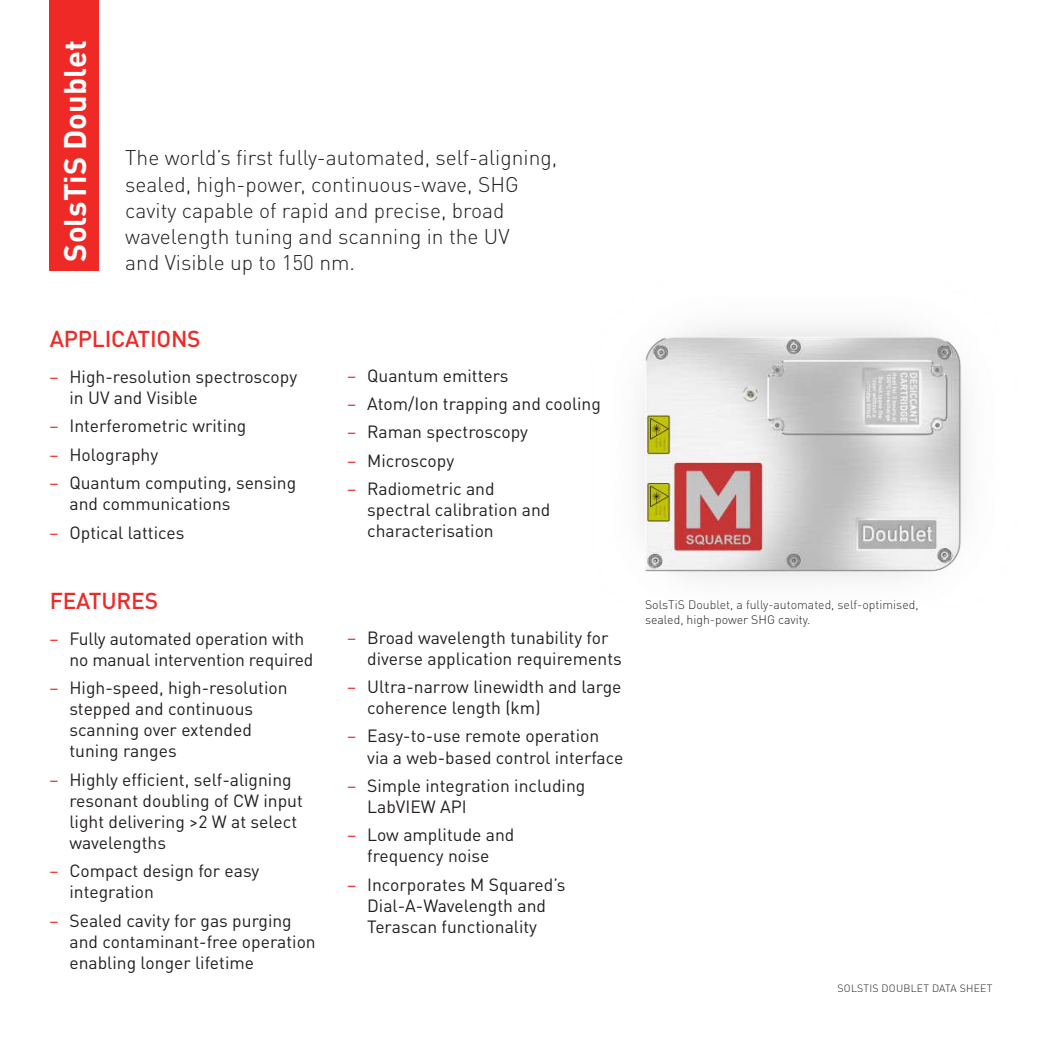
<style>
.page{position:relative;width:1042px;height:1042px;background:#fff}
.page>*{position:absolute;margin:0;border:0;box-sizing:border-box;transform-origin:0 0}
.t1{font:700 30.8px "DINOT";color:#fff}
.t2{font:500 22.75px "DINOT";letter-spacing:-.01em;color:#ee2926}
.t3{font:300 21px/26.2px "DINOT";color:#231f20}
.t4{font:17.5px/21px "DINOT";color:#231f20}
.t5{font:300 12.25px/14.7px "DINOT";color:#231f20}
.t6{font:300 10.5px "DINOT";letter-spacing:.02em;color:#231f20}
.s1{color:#ee2926}
</style>
<div class="page">
<div style="left:50px;top:0;width:49px;height:270px;background:#ee2926"></div>
<img style="left:641px;top:326px;width:325px;height:254px">
<h1 class="t1" style="left:55px;top:262px;width:223px;rotate:-90deg">SolsTiS Doublet</h1>
<p class="t3" style="left:125px;top:144px;width:433px">The world’s first fully-automated, self-aligning, sealed, high-power, continuous-wave, SHG cavity capable of rapid and precise, broad wavelength tuning and scanning in the UV<br>and Visible up to 150 nm.</p>
<h2 class="t2" style="left:50px;top:324px;width:152px">APPLICATIONS</h2>
<p class="t4" style="left:69px;top:366px;width:229px;text-indent:-20px"><span class="s1">–</span> High-resolution spectroscopy in UV and Visible</p>
<p class="t4" style="left:50px;top:415px;width:198px"><span class="s1">–</span> Interferometric writing</p>
<p class="t4" style="left:50px;top:443px;width:110px"><span class="s1">–</span> Holography</p>
<p class="t4" style="left:69px;top:472px;width:228px;text-indent:-20px"><span class="s1">–</span> Quantum computing, sensing and communications</p>
<p class="t4" style="left:50px;top:521px;width:136px"><span class="s1">–</span> Optical lattices</p>
<h2 class="t2" style="left:50px;top:586px;width:110px">FEATURES</h2>
<p class="t4" style="left:69px;top:628px;width:245px;text-indent:-20px"><span class="s1">–</span> Fully automated operation with no manual intervention required</p>
<p class="t4" style="left:69px;top:677px;width:220px;text-indent:-20px"><span class="s1">–</span> High-speed, high-resolution stepped and continuous scanning over extended tuning ranges</p>
<p class="t4" style="left:69px;top:769px;width:235px;text-indent:-20px"><span class="s1">–</span> Highly efficient, self-aligning resonant doubling of CW input light delivering &gt;2 W at select wavelengths</p>
<p class="t4" style="left:69px;top:860px;width:191px;text-indent:-20px"><span class="s1">–</span> Compact design for easy integration</p>
<p class="t4" style="left:69px;top:909px;width:248px;text-indent:-20px"><span class="s1">–</span> Sealed cavity for gas purging and contaminant-free operation enabling longer lifetime</p>
<p class="t4" style="left:347px;top:364px;width:163px"><span class="s1">–</span> Quantum emitters</p>
<p class="t4" style="left:347px;top:393px;width:255px"><span class="s1">–</span> Atom/Ion trapping and cooling</p>
<p class="t4" style="left:347px;top:421px;width:182px"><span class="s1">–</span> Raman spectroscopy</p>
<p class="t4" style="left:347px;top:450px;width:108px"><span class="s1">–</span> Microscopy</p>
<p class="t4" style="left:367px;top:478px;width:185px;text-indent:-20px"><span class="s1">–</span> Radiometric and spectral calibration and characterisation</p>
<p class="t4" style="left:367px;top:626px;width:256px;text-indent:-20px"><span class="s1">–</span> Broad wavelength tunability for diverse application requirements</p>
<p class="t4" style="left:367px;top:676px;width:256px;text-indent:-20px"><span class="s1">–</span> Ultra-narrow linewidth and large coherence length (km)</p>
<p class="t4" style="left:367px;top:725px;width:258px;text-indent:-20px"><span class="s1">–</span> Easy-to-use remote operation via a web-based control interface</p>
<p class="t4" style="left:367px;top:775px;width:220px;text-indent:-20px"><span class="s1">–</span> Simple integration including<br>LabVIEW API</p>
<p class="t4" style="left:347px;top:824px;width:169px;text-align:center"><span class="s1">–</span> Low amplitude and frequency noise</p>
<p class="t4" style="left:347px;top:874px;width:220px;text-align:center"><span class="s1">–</span> Incorporates M Squared’s<br>Dial-A-Wavelength and<br>Terascan functionality</p>
<p class="t5" style="left:645px;top:597px;width:275px">SolsTiS Doublet, a fully-automated, self-optimised, sealed, high-power SHG cavity.</p>
<p class="t6" style="left:837px;top:982px;width:156px">SOLSTIS DOUBLET DATA SHEET</p>
</div>
